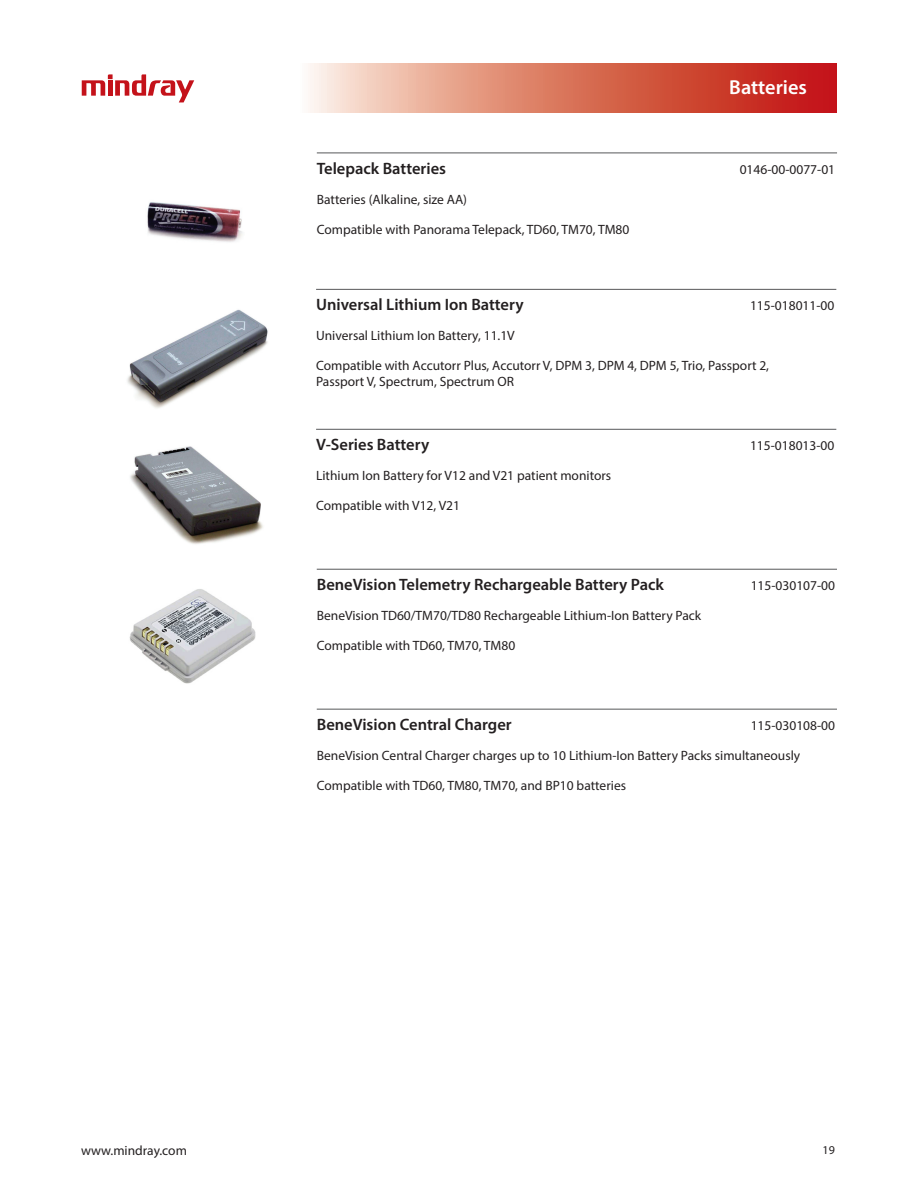
<style>
.page{position:relative;width:918px;height:1188px;background:#fff}
.page>*{position:absolute;margin:0;border:0;box-sizing:border-box;transform-origin:0 0}
.t1{font:600 20.25px "Myriad Pro";color:#fff}
.sub_category{font:600 16.5px "Myriad Pro";color:#231f20}
.Description{font:13.5px "Myriad Pro";color:#231f20}
.Compatible_with{font:13.5px/16.5px "Myriad Pro";color:#231f20}
.sub_category-2{font:13.5px "Myriad Pro";color:#231f20}
.t2{font:12px "Myriad Pro";color:#231f20}
</style>
<div class="page">
<svg style="left:308px;top:64px;width:529px;height:48px;background:#db7765"></svg>
<svg style="left:82px;top:74px;width:112px;height:28px"></svg>
<hr style="left:316px;top:429px;width:520px;height:1px;background:#57585a">
<hr style="left:317px;top:569px;width:520px;height:1px;background:#57585a">
<hr style="left:317px;top:709px;width:520px;height:1px;background:#57585a">
<img style="left:130px;top:446px;width:133px;height:98px">
<img style="left:129px;top:589px;width:127px;height:95px">
<hr style="left:316px;top:289px;width:520px;height:1px;background:#57585a">
<img style="left:127px;top:309px;width:141px;height:99px">
<hr style="left:317px;top:153px;width:520px;height:1px;background:#57585a">
<img style="left:147px;top:202px;width:96px;height:40px">
<h1 class="t1" style="left:729px;top:75px;width:79px">Batteries</h1>
<p class="sub_category" style="left:317px;top:157px;width:131px">Telepack Batteries</p>
<p class="sub_category-2" style="left:740px;top:161px;width:97px">0146-00-0077-01</p>
<p class="Description" style="left:317px;top:191px;width:152px">Batteries (Alkaline, size AA)</p>
<p class="Compatible_with" style="left:317px;top:221px;width:314px">Compatible with Panorama Telepack, TD60, TM70, TM80</p>
<p class="sub_category" style="left:316px;top:294px;width:209px">Universal Lithium Ion Battery</p>
<p class="sub_category-2" style="left:750px;top:297px;width:86px">115-018011-00</p>
<p class="Description" style="left:316px;top:327px;width:200px">Universal Lithium Ion Battery, 11.1V</p>
<p class="Compatible_with" style="left:316px;top:357px;width:455px">Compatible with Accutorr Plus, Accutorr V, DPM 3, DPM 4, DPM 5, Trio, Passport 2,<br>Passport V, Spectrum, Spectrum OR</p>
<p class="sub_category" style="left:316px;top:434px;width:115px">V-Series Battery</p>
<p class="sub_category-2" style="left:750px;top:437px;width:86px">115-018013-00</p>
<p class="Description" style="left:316px;top:467px;width:297px">Lithium Ion Battery for V12 and V21 patient monitors</p>
<p class="Compatible_with" style="left:316px;top:497px;width:145px">Compatible with V12, V21</p>
<p class="sub_category" style="left:317px;top:574px;width:349px">BeneVision Telemetry Rechargeable Battery Pack</p>
<p class="sub_category-2" style="left:751px;top:577px;width:86px">115-030107-00</p>
<p class="Description" style="left:317px;top:607px;width:386px">BeneVision TD60/TM70/TD80 Rechargeable Lithium-Ion Battery Pack</p>
<p class="Description" style="left:317px;top:637px;width:200px">Compatible with TD60, TM70, TM80</p>
<p class="sub_category" style="left:317px;top:714px;width:197px">BeneVision Central Charger</p>
<p class="sub_category-2" style="left:751px;top:717px;width:86px">115-030108-00</p>
<p class="Description" style="left:317px;top:747px;width:485px">BeneVision Central Charger charges up to 10 Lithium-Ion Battery Packs simultaneously</p>
<p class="Description" style="left:317px;top:777px;width:311px">Compatible with TD60, TM80, TM70, and BP10 batteries</p>
<p class="Compatible_with" style="left:81px;top:1142px;width:107px">www.mindray.com</p>
<p class="t2" style="left:823px;top:1143px;width:14px">19</p>
</div>
